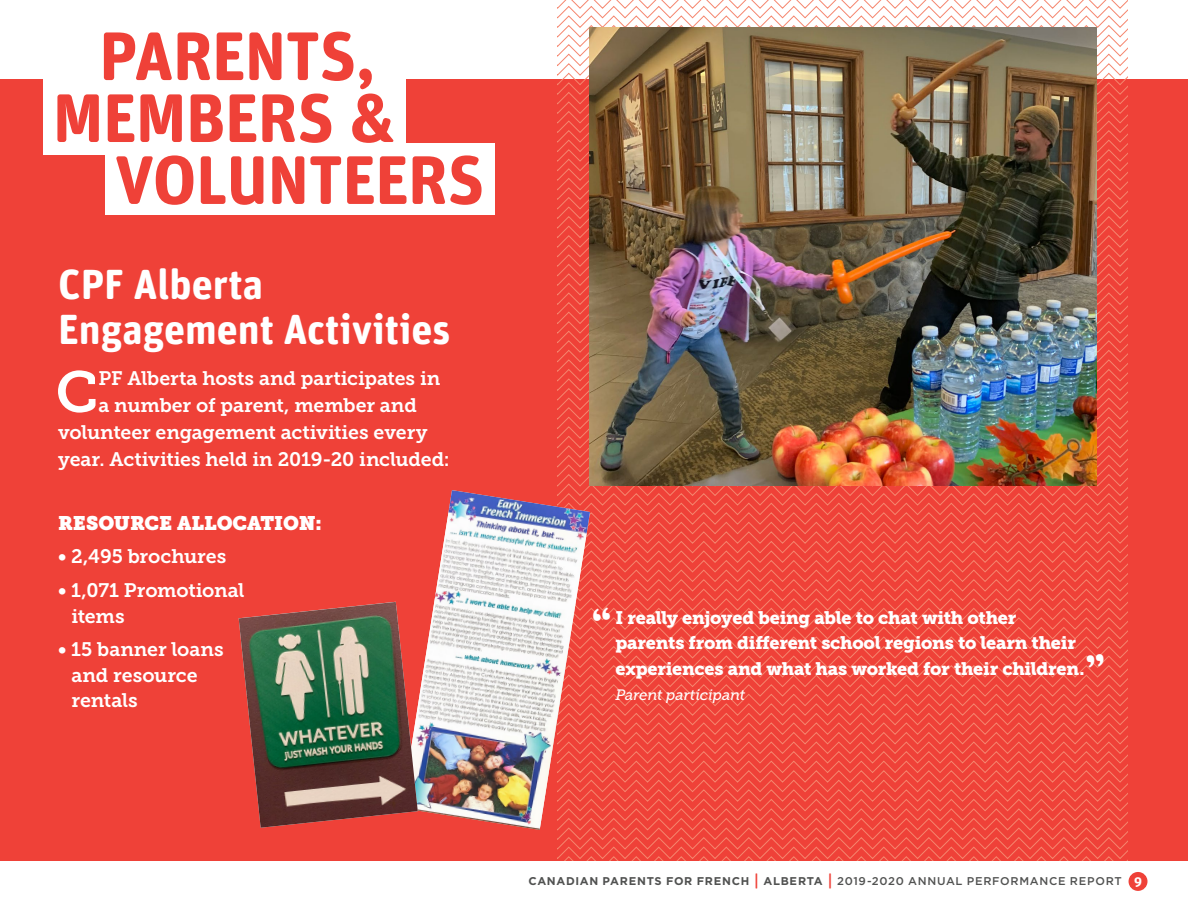
<style>
.page{position:relative;width:1188px;height:918px;background:#fff}
.page>*{position:absolute;margin:0;border:0;box-sizing:border-box;transform-origin:0 0}
.t1{font:700 68.55px "Unit Rounded Pro";letter-spacing:-.015em;color:#ef4138}
.t2{font:57.6px "Museo Slab 700";color:#fff}
.t3{font:700 42px/45px "Unit Rounded Pro";color:#fff}
.t4{font:19.5px/25.5px "Museo Slab 700";letter-spacing:-.005em;color:#fff}
.t5{font:19.5px "Museo Slab";letter-spacing:-.005em;color:#fff}
.t6{font:18px/25.5px "Museo Slab 900";letter-spacing:-.015em;color:#fff}
.t7{font:italic 15px "Museo Slab 500";letter-spacing:-.015em;color:#fff}
.t8{font:500 11.25px "Gotham";letter-spacing:.06em;color:#515251}
.s1{font-weight:700}
.s2{font-family:"Unit Rounded Pro";font-weight:900;font-size:16.5px;color:#ef4138}
.s3{font-family:"Unit Rounded Pro";font-weight:700;font-size:13.5px;color:#fff}
</style>
<div class="page">
<div style="left:1129px;top:872px;width:19px;height:19px;background:#ef4138;border-radius:50%"></div>
<div style="left:0;top:80px;width:1188px;height:781px;background:#ef4138"></div>
<div style="left:43px;top:78px;width:363px;height:77px;background:#fff"></div>
<div style="left:105px;top:143px;width:390px;height:72px;background:#fff"></div>
<img style="left:418px;top:490px;width:139px;height:340px">
<img style="left:239px;top:602px;width:179px;height:226px">
<img style="left:557px;top:1px;width:571px;height:860px">
<h1 class="t1" style="left:99px;top:7px;width:278px">PARENTS,</h1>
<h1 class="t1" style="left:53px;top:69px;width:344px">MEMBERS &amp;</h1>
<h1 class="t1" style="left:115px;top:131px;width:372px">VOLUNTEERS</h1>
<h3 class="t3" style="left:58px;top:260px;width:394px">CPF Alberta<br>Engagement Activities</h3>
<h2 class="t2" style="left:56px;top:359px;width:44px">C</h2>
<p class="t4" style="left:98px;top:366px;width:344px">PF Alberta hosts and participates in</p>
<p class="t4" style="left:98px;top:393px;width:320px">a number of parent, member and</p>
<p class="t4" style="left:58px;top:420px;width:371px">volunteer engagement activities every</p>
<p class="t4" style="left:58px;top:447px;width:393px">year. Activities held in 2019-20 included:</p>
<p class="t5" style="left:58px;top:511px;width:266px">RESOURCE ALLOCATION:</p>
<p class="t4" style="left:58px;top:544px;width:170px">• 2,495 brochures</p>
<p class="t4" style="left:72px;top:578px;width:175px;text-indent:-13px">• 1,071 Promotional items</p>
<p class="t4" style="left:72px;top:637px;width:154px;text-indent:-13px">• 15 banner loans and resource rentals</p>
<p class="t6" style="left:616px;top:605px;width:471px">I really enjoyed being able to chat with other parents from different school regions to learn their experiences and what has worked for their children.</p>
<p class="t7" style="left:616px;top:687px;width:131px">Parent participant</p>
<p class="t8" style="left:528px;top:875px;width:615px"><span class="s1">CANADIAN PARENTS FOR FRENCH</span> <span class="s2">|</span> <span class="s1">ALBERTA</span> <span class="s2">|</span> 2019-2020 ANNUAL PERFORMANCE REPORT <span class="s3">9</span></p>
</div>
